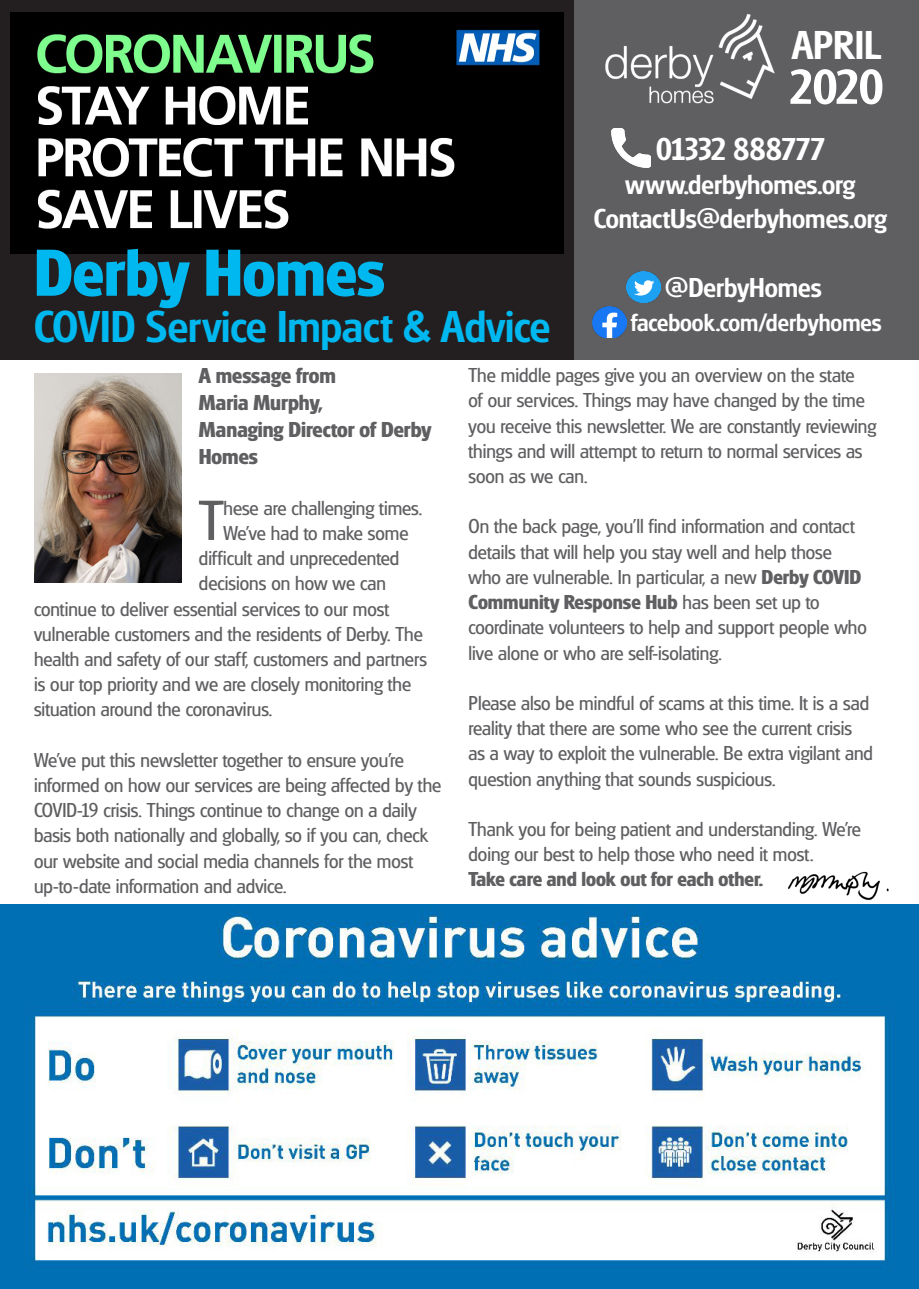
<style>
.page{position:relative;width:919px;height:1289px;background:#fff}
.page>*{position:absolute;margin:0;border:0;box-sizing:border-box;transform-origin:0 0}
.t1{font:700 69px "Glasgow Pro";color:#00b8f0}
.t2{font:58.8px "Glasgow Pro";color:#5f5f62}
.t3{font:500 51px "Glasgow Pro";color:#fff}
.t4{font:500 46.5px "Glasgow Pro";color:#00b8f0}
.t5{font:500 42px "Glasgow Pro";color:#fff}
.t6{font:500 33px "Glasgow Pro";color:#fff}
.t7{font:500 28.5px "Glasgow Pro";color:#fff}
.t8{font:500 25.5px "Glasgow Pro";color:#fff}
.t9{font:700 22.5px/27px "Glasgow Pro";color:#5f5f62}
.t10{font:21px/25.2px "Glasgow Pro";color:#5f5f62}
.t11{font:700 21px "Glasgow Pro";color:#5f5f62}
.s1{font-weight:700}
</style>
<div class="page">
<div style="left:1px;top:904px;width:917px;height:384px;background:#006fb4"></div>
<div style="left:0;top:0;width:574px;height:359px;background:#231f20"></div>
<div style="left:574px;top:0;width:344px;height:359px;background:#5f5f62"></div>
<img style="left:34px;top:373px;width:148px;height:210px">
<img style="left:605px;top:14px;width:170px;height:90px">
<img style="left:10px;top:13px;width:553px;height:241px">
<img style="left:24px;top:909px;width:872px;height:357px">
<img style="left:788px;top:871px;width:101px;height:30px">
<img style="left:626px;top:271px;width:34px;height:31px">
<img style="left:592px;top:306px;width:34px;height:32px">
<img style="left:611px;top:128px;width:40px;height:39px">
<p class="t5" style="left:792px;top:20px;width:91px">APRIL</p>
<p class="t3" style="left:789px;top:57px;width:96px">2020</p>
<p class="t1" style="left:34px;top:232px;width:352px">Derby Homes</p>
<p class="t4" style="left:34px;top:299px;width:518px">COVID Service Impact &amp; Advice</p>
<p class="t6" style="left:655px;top:130px;width:170px">01332 888777</p>
<p class="t7" style="left:625px;top:168px;width:231px">www.derbyhomes.org</p>
<p class="t7" style="left:593px;top:202px;width:295px">ContactUs@derbyhomes.org</p>
<p class="t7" style="left:665px;top:271px;width:158px">@DerbyHomes</p>
<p class="t8" style="left:631px;top:308px;width:252px">facebook.com/derbyhomes</p>
<p class="t9" style="left:199px;top:362px;width:138px">A message from</p>
<p class="t9" style="left:199px;top:389px;width:125px">Maria Murphy,</p>
<p class="t9" style="left:199px;top:416px;width:234px">Managing Director of Derby<br>Homes</p>
<p class="t2" style="left:199px;top:486px;width:26px">T</p>
<p class="t10" style="left:223px;top:495px;width:200px">hese are challenging times.</p>
<p class="t10" style="left:223px;top:520px;width:186px">We’ve had to make some</p>
<p class="t10" style="left:199px;top:545px;width:202px">difficult and unprecedented</p>
<p class="t10" style="left:199px;top:570px;width:189px">decisions on how we can</p>
<p class="t10" style="left:34px;top:596px;width:357px">continue to deliver essential services to our most</p>
<p class="t10" style="left:34px;top:621px;width:390px">vulnerable customers and the residents of Derby. The</p>
<p class="t10" style="left:34px;top:646px;width:394px">health and safety of our staff, customers and partners</p>
<p class="t10" style="left:34px;top:671px;width:378px">is our top priority and we are closely monitoring the</p>
<p class="t10" style="left:34px;top:696px;width:240px">situation around the coronavirus.</p>
<p class="t10" style="left:34px;top:747px;width:409px">We’ve put this newsletter together to ensure you’re informed on how our services are being affected by the COVID-19 crisis. Things continue to change on a daily basis both nationally and globally, so if you can, check our website and social media channels for the most</p>
<p class="t10" style="left:34px;top:873px;width:254px">up-to-date information and advice.</p>
<p class="t10" style="left:468px;top:362px;width:409px">The middle pages give you an overview on the state<br>of our services. Things may have changed by the time you receive this newsletter. We are constantly reviewing things and will attempt to return to normal services as soon as we can.</p>
<p class="t10" style="left:468px;top:514px;width:400px">On the back page, you’ll find information and contact details that will help you stay well and help those who are vulnerable. In particular, a new <span class="s1">Derby COVID Community Response Hub</span> has been set up to coordinate volunteers to help and support people who live alone or who are self-isolating.</p>
<p class="t10" style="left:468px;top:690px;width:406px">Please also be mindful of scams at this time. It is a sad reality that there are some who see the current crisis as a way to exploit the vulnerable. Be extra vigilant and question anything that sounds suspicious.</p>
<p class="t10" style="left:468px;top:816px;width:394px">Thank you for being patient and understanding. We’re doing our best to help those who need it most.</p>
<p class="t11" style="left:468px;top:867px;width:296px">Take care and look out for each other.</p>
</div>
